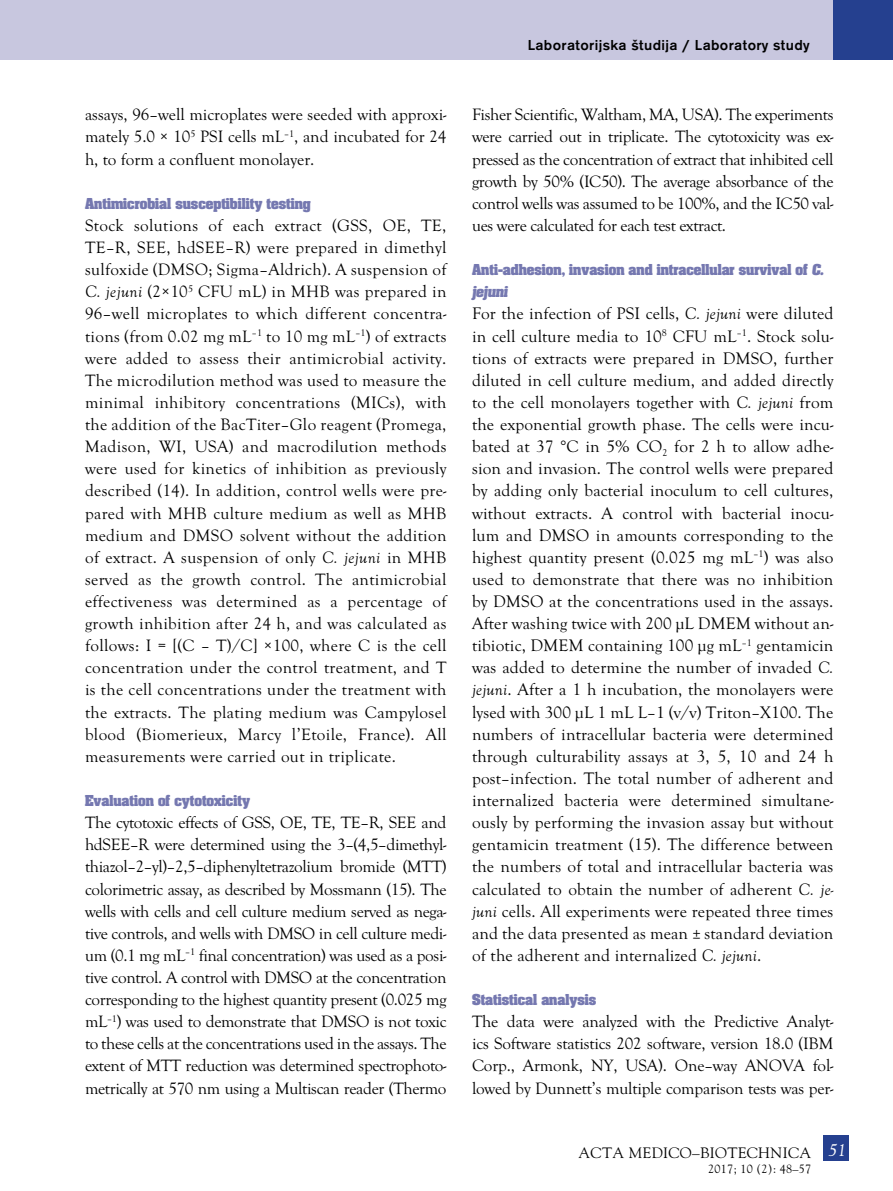
<style>
.page{position:relative;width:893px;height:1191px;background:#fff}
.page>*{position:absolute;margin:0;border:0;box-sizing:border-box;transform-origin:0 0}
.t1{font:17.25px/22px "Goudy Old Sty TCE";letter-spacing:.01em;color:#000;text-align:justify}
.t2{font:16.95px/22px "Goudy Old Sty TCE";letter-spacing:-.01em;color:#000;text-align:justify}
.t3{font:700 16.5px/22px "Aachen PCE";color:#7578b0}
.t4{font:500 15px "Accius TCE";letter-spacing:.025em;color:#000}
.t5{font:15px "MM Goudy";letter-spacing:.025em;color:#000}
.t6{font:12px "MM Goudy";letter-spacing:.025em;color:#000}
.s1{font-style:italic;font-size:17.25px}
.s2{font-style:italic}
</style>
<div class="page">
<div style="left:0;top:0;width:833px;height:60px;background:#c8c7df"></div>
<div style="left:833px;top:0;width:60px;height:60px;background:#25408f"></div>
<div style="left:824px;top:1135px;width:25px;height:26px;background:#25408f"></div>
<p class="t2" style="left:85px;top:104px;width:363px">assays, 96–well microplates were seeded with approxi&shy;mately 5.0 × 10<sup>5</sup> PSI cells mL<sup>–1</sup>, and incubated for 24 h, to form a confluent monolayer.</p>
<p class="t3" style="left:85px;top:193px;width:227px">Antimicrobial susceptibility testing</p>
<p class="t2" style="left:85px;top:214px;width:363px">Stock solutions of each extract (GSS, OE, TE, TE–R, SEE, hdSEE–R) were prepared in dimethyl sulfoxide (DMSO; Sigma–Aldrich). A suspension of <span class="s1">C. jejuni</span> (2×10<sup>5</sup> CFU mL) in MHB was prepared in 96–well microplates to which different concentra&shy;tions (from 0.02 mg mL<sup>–1</sup> to 10 mg mL<sup>–1</sup>) of extracts were added to assess their antimicrobial activity.<br>The microdilution method was used to measure the minimal inhibitory concentrations (MICs), with the addition of the BacTiter–Glo reagent (Promega, Madison, WI, USA) and macrodilution methods were used for kinetics of inhibition as previously described (14). In addition, control wells were pre&shy;pared with MHB culture medium as well as MHB medium and DMSO solvent without the addition of extract. A suspension of only <span class="s1">C. jejuni</span> in MHB served as the growth control. The antimicrobial effectiveness was determined as a percentage of growth inhibition after 24 h, and was calculated as follows: I = [(C – T)/C] ×100, where C is the cell concentration under the control treatment, and T is the cell concentrations under the treatment with the extracts. The plating medium was Campylosel blood (Biomerieux, Marcy l’Etoile, France). All measurements were carried out in triplicate.</p>
<p class="t3" style="left:85px;top:790px;width:166px">Evaluation of cytotoxicity</p>
<p class="t2" style="left:85px;top:811px;width:363px">The cytotoxic effects of GSS, OE, TE, TE–R, SEE and hdSEE–R were determined using the 3–(4,5–dimethyl&shy;thiazol–2–yl)–2,5–diphenyltetrazolium bromide (MTT) colorimetric assay, as described by Mossmann (15). The wells with cells and cell culture medium served as nega&shy;tive controls, and wells with DMSO in cell culture medi&shy;um (0.1 mg mL<sup>–1</sup> final concentration) was used as a posi&shy;tive control. A control with DMSO at the concentration corresponding to the highest quantity present (0.025 mg mL<sup>–1</sup>) was used to demonstrate that DMSO is not toxic to these cells at the concentrations used in the assays. The extent of MTT reduction was determined spectrophoto&shy;metrically at 570 nm using a Multiscan reader (Thermo</p>
<p class="t4" style="left:528px;top:36px;width:283px">Laboratorijska študija / Laboratory study</p>
<p class="t2" style="left:472px;top:104px;width:363px">Fisher Scientific, Waltham, MA, USA). The experiments were carried out in triplicate. The cytotoxicity was ex&shy;pressed as the concentration of extract that inhibited cell growth by 50% (IC50). The average absorbance of the control wells was assumed to be 100%, and the IC50 val&shy;ues were calculated for each test extract.</p>
<p class="t3" style="left:472px;top:259px;width:355px">Anti-adhesion, invasion and intracellular survival of C. jejuni</p>
<p class="t1" style="left:472px;top:303px;width:363px">For the infection of PSI cells, <span class="s2">C. jejuni</span> were diluted in cell culture media to 10<sup>8</sup> CFU mL<sup>–1</sup>. Stock solu&shy;tions of extracts were prepared in DMSO, further diluted in cell culture medium, and added directly to the cell monolayers together with <span class="s2">C. jejuni</span> from the exponential growth phase. The cells were incu&shy;bated at 37 °C in 5% CO<sub>2</sub> for 2 h to allow adhe&shy;sion and invasion. The control wells were prepared by adding only bacterial inoculum to cell cultures, without extracts. A control with bacterial inocu&shy;lum and DMSO in amounts corresponding to the highest quantity present (0.025 mg mL<sup>–1</sup>) was also used to demonstrate that there was no inhibition by DMSO at the concentrations used in the assays.<br>After washing twice with 200 μL DMEM without an&shy;tibiotic, DMEM containing 100 μg mL<sup>–1</sup> gentamicin was added to determine the number of invaded <span class="s2">C. jejuni</span>. After a 1 h incubation, the monolayers were lysed with 300 μL 1 mL L–1 (v/v) Triton–X100. The numbers of intracellular bacteria were determined through culturability assays at 3, 5, 10 and 24 h post–infection. The total number of adherent and internalized bacteria were determined simultane&shy;ously by performing the invasion assay but without gentamicin treatment (15). The difference between the numbers of total and intracellular bacteria was calculated to obtain the number of adherent <span class="s2">C. je&shy;juni</span> cells. All experiments were repeated three times and the data presented as mean ± standard deviation of the adherent and internalized <span class="s2">C. jejuni</span>.</p>
<p class="t3" style="left:472px;top:989px;width:126px">Statistical analysis</p>
<p class="t2" style="left:472px;top:1010px;width:363px">The data were analyzed with the Predictive Analyt&shy;ics Software statistics 202 software, version 18.0 (IBM Corp., Armonk, NY, USA). One–way ANOVA fol&shy;lowed by Dunnett’s multiple comparison tests was per-</p>
<p class="t5" style="left:578px;top:1143px;width:269px">ACTA MEDICO–BIOTECHNICA <sup>51</sup></p>
<p class="t6" style="left:708px;top:1160px;width:105px">2017; 10 (2): 48–57</p>
</div>
